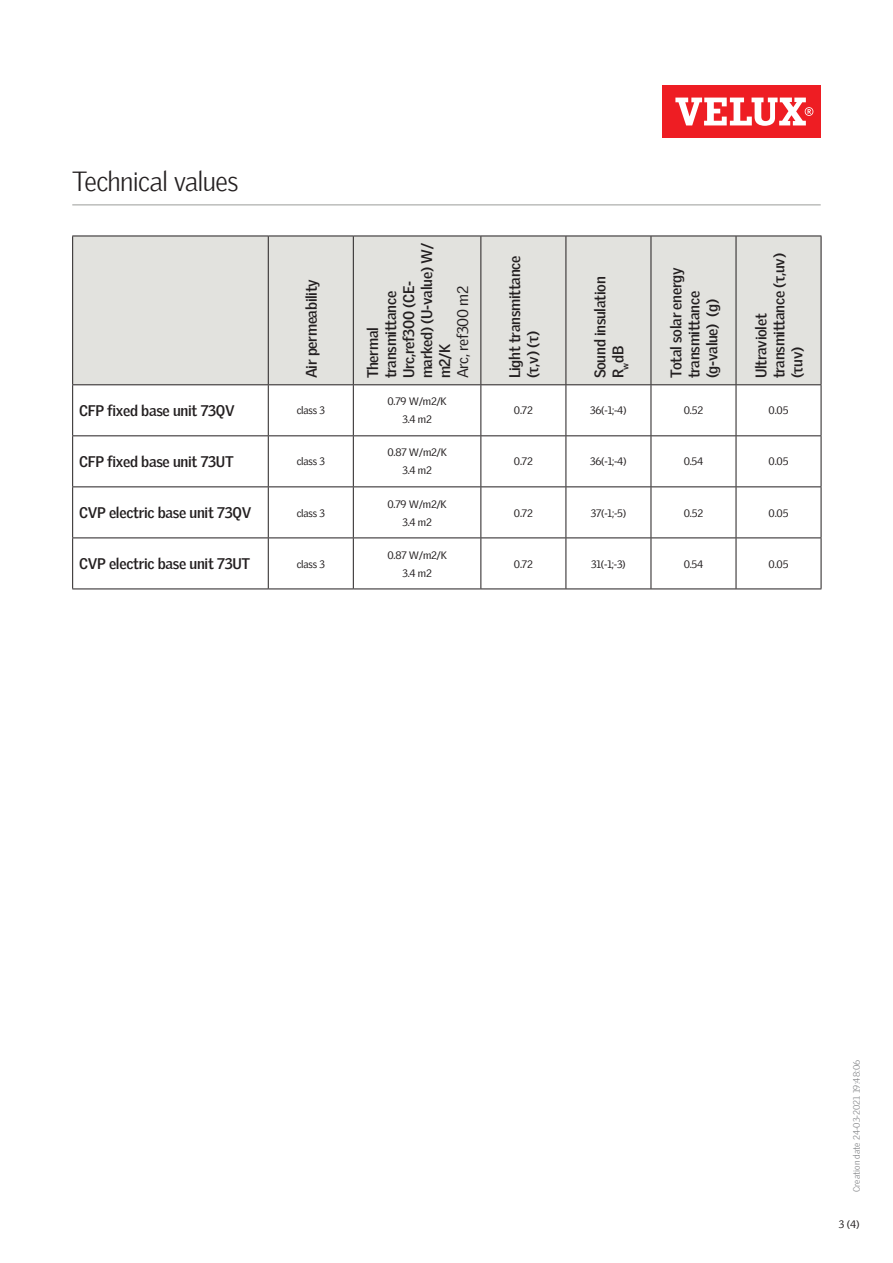
<style>
.page{position:relative;width:893px;height:1263px;background:#fff}
.page>*{position:absolute;margin:0;border:0;box-sizing:border-box;transform-origin:0 0}
.Headline_With_Line_B{font:300 27px "Velux Gothic";letter-spacing:-.03em;color:#231f20}
.Body_Heading{font:700 15px/18px "Velux Gothic";letter-spacing:-.02em;color:#231f20}
.Body_Regular_Centre{font:10.5px/18px "Velux Gothic";letter-spacing:-.02em;color:#231f20;text-align:center}
.t1{font:300 9px "Velux Gothic";color:#7c7e81}
.s1{font-weight:400}
</style>
<div class="page">
<div style="left:662px;top:85px;width:159px;height:53px;background:#ee1d23"></div>
<svg style="left:675px;top:98px;width:138px;height:28px"></svg>
<hr style="left:72px;top:204px;width:749px;height:2px;background:#bcbdbb">
<div style="left:73px;top:237px;width:748px;height:147px;background:#e2e2de"></div>
<hr style="left:72px;top:236px;width:196px;height:1px;background:#231f20">
<hr style="left:72px;top:236px;width:1px;height:148px;background:#231f20">
<hr style="left:268px;top:236px;width:85px;height:1px;background:#231f20">
<hr style="left:268px;top:236px;width:1px;height:148px;background:#231f20">
<hr style="left:353px;top:236px;width:128px;height:1px;background:#231f20">
<hr style="left:353px;top:236px;width:1px;height:148px;background:#231f20">
<hr style="left:481px;top:236px;width:85px;height:1px;background:#231f20">
<hr style="left:480px;top:236px;width:1px;height:148px;background:#231f20">
<hr style="left:566px;top:236px;width:85px;height:1px;background:#231f20">
<hr style="left:566px;top:236px;width:1px;height:148px;background:#231f20">
<hr style="left:651px;top:236px;width:85px;height:1px;background:#231f20">
<hr style="left:651px;top:236px;width:1px;height:148px;background:#231f20">
<hr style="left:736px;top:236px;width:85px;height:1px;background:#231f20">
<hr style="left:736px;top:236px;width:1px;height:148px;background:#231f20">
<hr style="left:821px;top:236px;width:1px;height:148px;background:#231f20">
<hr style="left:72px;top:384px;width:196px;height:1px;background:#231f20">
<hr style="left:72px;top:385px;width:1px;height:50px;background:#231f20">
<hr style="left:268px;top:384px;width:85px;height:1px;background:#231f20">
<hr style="left:268px;top:385px;width:1px;height:50px;background:#231f20">
<hr style="left:353px;top:384px;width:128px;height:1px;background:#231f20">
<hr style="left:353px;top:385px;width:1px;height:50px;background:#231f20">
<hr style="left:481px;top:384px;width:85px;height:1px;background:#231f20">
<hr style="left:480px;top:385px;width:1px;height:50px;background:#231f20">
<hr style="left:566px;top:384px;width:85px;height:1px;background:#231f20">
<hr style="left:566px;top:385px;width:1px;height:50px;background:#231f20">
<hr style="left:651px;top:384px;width:85px;height:1px;background:#231f20">
<hr style="left:651px;top:385px;width:1px;height:50px;background:#231f20">
<hr style="left:736px;top:384px;width:85px;height:1px;background:#231f20">
<hr style="left:736px;top:385px;width:1px;height:50px;background:#231f20">
<hr style="left:821px;top:385px;width:1px;height:50px;background:#231f20">
<hr style="left:72px;top:435px;width:196px;height:1px;background:#231f20">
<hr style="left:72px;top:436px;width:1px;height:50px;background:#231f20">
<hr style="left:268px;top:435px;width:85px;height:1px;background:#231f20">
<hr style="left:268px;top:436px;width:1px;height:50px;background:#231f20">
<hr style="left:353px;top:435px;width:128px;height:1px;background:#231f20">
<hr style="left:353px;top:436px;width:1px;height:50px;background:#231f20">
<hr style="left:481px;top:435px;width:85px;height:1px;background:#231f20">
<hr style="left:480px;top:436px;width:1px;height:50px;background:#231f20">
<hr style="left:566px;top:435px;width:85px;height:1px;background:#231f20">
<hr style="left:566px;top:436px;width:1px;height:50px;background:#231f20">
<hr style="left:651px;top:435px;width:85px;height:1px;background:#231f20">
<hr style="left:651px;top:436px;width:1px;height:50px;background:#231f20">
<hr style="left:736px;top:435px;width:85px;height:1px;background:#231f20">
<hr style="left:736px;top:436px;width:1px;height:50px;background:#231f20">
<hr style="left:821px;top:436px;width:1px;height:50px;background:#231f20">
<hr style="left:72px;top:486px;width:196px;height:1px;background:#231f20">
<hr style="left:72px;top:487px;width:1px;height:50px;background:#231f20">
<hr style="left:268px;top:486px;width:85px;height:1px;background:#231f20">
<hr style="left:268px;top:487px;width:1px;height:50px;background:#231f20">
<hr style="left:353px;top:486px;width:128px;height:1px;background:#231f20">
<hr style="left:353px;top:487px;width:1px;height:50px;background:#231f20">
<hr style="left:481px;top:486px;width:85px;height:1px;background:#231f20">
<hr style="left:480px;top:487px;width:1px;height:50px;background:#231f20">
<hr style="left:566px;top:486px;width:85px;height:1px;background:#231f20">
<hr style="left:566px;top:487px;width:1px;height:50px;background:#231f20">
<hr style="left:651px;top:486px;width:85px;height:1px;background:#231f20">
<hr style="left:651px;top:487px;width:1px;height:50px;background:#231f20">
<hr style="left:736px;top:486px;width:85px;height:1px;background:#231f20">
<hr style="left:736px;top:487px;width:1px;height:50px;background:#231f20">
<hr style="left:821px;top:487px;width:1px;height:50px;background:#231f20">
<hr style="left:72px;top:537px;width:196px;height:1px;background:#231f20">
<hr style="left:72px;top:538px;width:1px;height:50px;background:#231f20">
<hr style="left:72px;top:588px;width:196px;height:1px;background:#231f20">
<hr style="left:268px;top:537px;width:85px;height:1px;background:#231f20">
<hr style="left:268px;top:538px;width:1px;height:50px;background:#231f20">
<hr style="left:268px;top:588px;width:85px;height:1px;background:#231f20">
<hr style="left:353px;top:537px;width:128px;height:1px;background:#231f20">
<hr style="left:353px;top:538px;width:1px;height:50px;background:#231f20">
<hr style="left:353px;top:588px;width:128px;height:1px;background:#231f20">
<hr style="left:481px;top:537px;width:85px;height:1px;background:#231f20">
<hr style="left:480px;top:538px;width:1px;height:50px;background:#231f20">
<hr style="left:481px;top:588px;width:85px;height:1px;background:#231f20">
<hr style="left:566px;top:537px;width:85px;height:1px;background:#231f20">
<hr style="left:566px;top:538px;width:1px;height:50px;background:#231f20">
<hr style="left:566px;top:588px;width:85px;height:1px;background:#231f20">
<hr style="left:651px;top:537px;width:85px;height:1px;background:#231f20">
<hr style="left:651px;top:538px;width:1px;height:50px;background:#231f20">
<hr style="left:651px;top:588px;width:85px;height:1px;background:#231f20">
<hr style="left:736px;top:537px;width:85px;height:1px;background:#231f20">
<hr style="left:736px;top:538px;width:1px;height:50px;background:#231f20">
<hr style="left:821px;top:538px;width:1px;height:50px;background:#231f20">
<hr style="left:736px;top:588px;width:85px;height:1px;background:#231f20">
<p class="Headline_With_Line_B" style="left:72px;top:161px;width:168px">Technical values</p>
<p class="Body_Heading" style="left:301px;top:378px;width:101px;rotate:-90deg">Air permeability</p>
<p class="Body_Heading" style="left:362px;top:378px;width:137px;rotate:-90deg">Thermal transmittance<br>Urc,ref300 (CE&shy;marked) (U-value) W/ m2/K<br><span class="s1">Arc, ref300 m2</span></p>
<p class="Body_Heading" style="left:505px;top:378px;width:124px;rotate:-90deg">Light transmittance (τ,v) (τ)</p>
<p class="Body_Heading" style="left:590px;top:378px;width:103px;rotate:-90deg">Sound insulation<br>R<sub>w</sub>dB</p>
<p class="Body_Heading" style="left:666px;top:378px;width:112px;rotate:-90deg">Total solar energy transmittance (g-value) (g)</p>
<p class="Body_Heading" style="left:751px;top:378px;width:127px;rotate:-90deg">Ultraviolet transmittance (τ,uv) (τuv)</p>
<p class="Body_Heading" style="left:79px;top:401px;width:157px">CFP fixed base unit 73QV</p>
<p class="Body_Regular_Centre" style="left:297px;top:401px;width:30px">class 3</p>
<p class="Body_Regular_Centre" style="left:388px;top:392px;width:61px">0.79 W/m2/K<br>3.4 m2</p>
<p class="Body_Regular_Centre" style="left:514px;top:401px;width:20px">0.72</p>
<p class="Body_Regular_Centre" style="left:590px;top:401px;width:38px">36(-1;-4)</p>
<p class="Body_Regular_Centre" style="left:684px;top:401px;width:21px">0.52</p>
<p class="Body_Regular_Centre" style="left:769px;top:401px;width:21px">0.05</p>
<p class="Body_Heading" style="left:79px;top:452px;width:156px">CFP fixed base unit 73UT</p>
<p class="Body_Regular_Centre" style="left:297px;top:452px;width:30px">class 3</p>
<p class="Body_Regular_Centre" style="left:387px;top:443px;width:61px">0.87 W/m2/K<br>3.4 m2</p>
<p class="Body_Regular_Centre" style="left:514px;top:452px;width:20px">0.72</p>
<p class="Body_Regular_Centre" style="left:590px;top:452px;width:38px">36(-1;-4)</p>
<p class="Body_Regular_Centre" style="left:684px;top:452px;width:21px">0.54</p>
<p class="Body_Regular_Centre" style="left:769px;top:452px;width:21px">0.05</p>
<p class="Body_Heading" style="left:79px;top:503px;width:174px">CVP electric base unit 73QV</p>
<p class="Body_Regular_Centre" style="left:297px;top:503px;width:30px">class 3</p>
<p class="Body_Regular_Centre" style="left:388px;top:494px;width:61px">0.79 W/m2/K<br>3.4 m2</p>
<p class="Body_Regular_Centre" style="left:514px;top:503px;width:20px">0.72</p>
<p class="Body_Regular_Centre" style="left:591px;top:503px;width:37px">37(-1;-5)</p>
<p class="Body_Regular_Centre" style="left:684px;top:503px;width:21px">0.52</p>
<p class="Body_Regular_Centre" style="left:769px;top:503px;width:21px">0.05</p>
<p class="Body_Heading" style="left:79px;top:554px;width:173px">CVP electric base unit 73UT</p>
<p class="Body_Regular_Centre" style="left:297px;top:554px;width:30px">class 3</p>
<p class="Body_Regular_Centre" style="left:387px;top:545px;width:61px">0.87 W/m2/K<br>3.4 m2</p>
<p class="Body_Regular_Centre" style="left:514px;top:554px;width:20px">0.72</p>
<p class="Body_Regular_Centre" style="left:591px;top:554px;width:36px">31(-1;-3)</p>
<p class="Body_Regular_Centre" style="left:684px;top:554px;width:21px">0.54</p>
<p class="Body_Regular_Centre" style="left:769px;top:554px;width:21px">0.05</p>
<p class="t1" style="left:850px;top:1192px;width:133px;rotate:-90deg">Creation date 24-03-2021 19:48:06</p>
<p class="Body_Regular_Centre" style="left:839px;top:1214px;width:22px">3 (4)</p>
</div>
